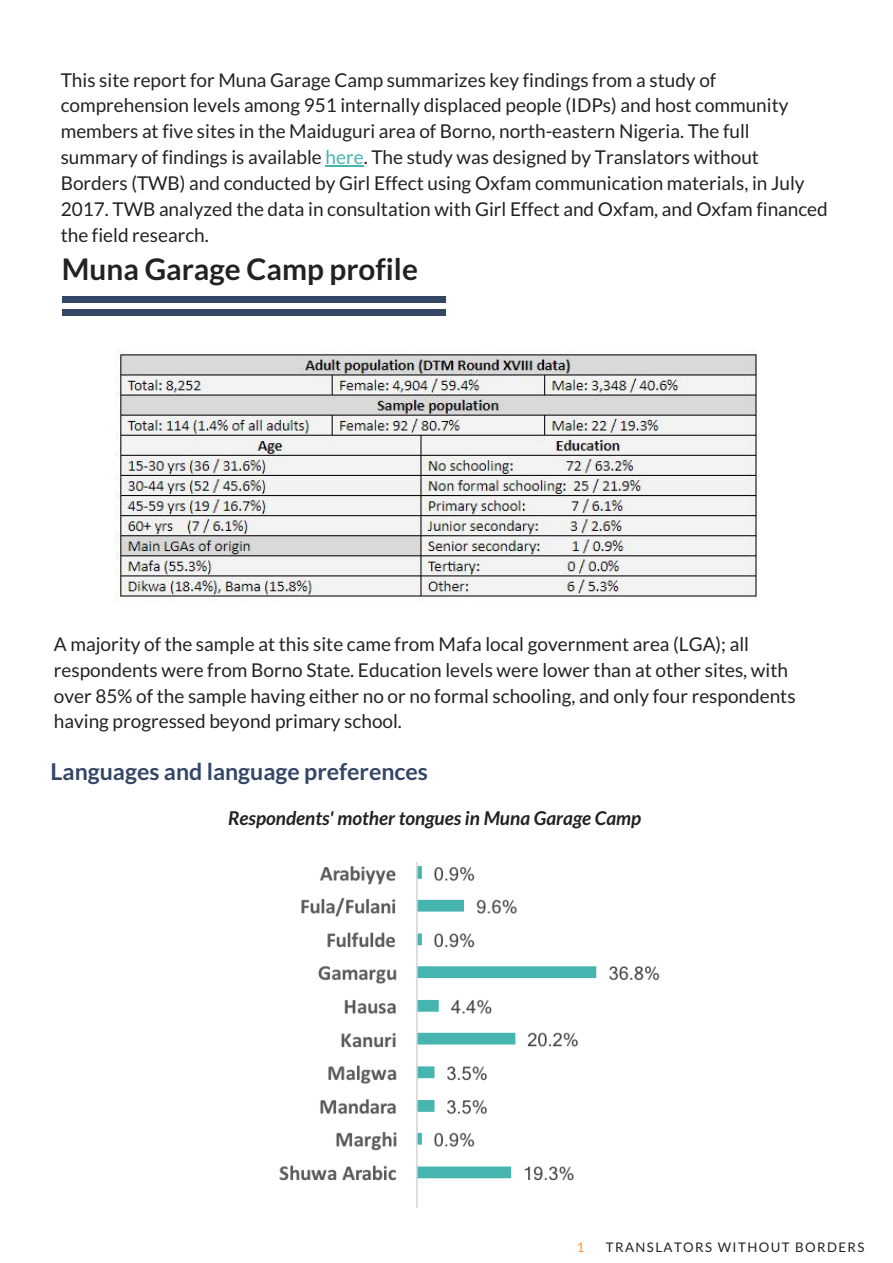
<style>
.page{position:relative;width:893px;height:1263px;background:#fff}
.page>*{position:absolute;margin:0;border:0;box-sizing:border-box;transform-origin:0 0}
.t1{font:700 29.7px "Lato";color:#222}
.t2{font:700 23.1px "Lato";color:#334666}
.t3{font:19.05px/25.8px "Lato";color:#222}
.t4{font:italic 700 19.05px "Lato";color:#222}
.t5{font:13.2px "Lato";letter-spacing:.11em;color:#222}
.t6{font:13.2px "Lato";color:#fc9237}
.s1{color:#46b5b0}
</style>
<div class="page">
<svg style="left:325px;top:165px;width:38px;height:1px"></svg>
<div style="left:62px;top:296px;width:383px;height:7px;background:#334666"></div>
<div style="left:62px;top:309px;width:383px;height:7px;background:#334666"></div>
<img style="left:116px;top:348px;width:642px;height:254px">
<img style="left:279px;top:862px;width:381px;height:345px">
<p class="t3" style="left:61px;top:66px;width:768px">This site report for Muna Garage Camp summarizes key findings from a study of comprehension levels among 951 internally displaced people (IDPs) and host community members at five sites in the Maiduguri area of Borno, north-eastern Nigeria. The full summary of findings is available <span class="s1">here</span>. The study was designed by Translators without Borders (TWB) and conducted by Girl Effect using Oxfam communication materials, in July 2017. TWB analyzed the data in consultation with Girl Effect and Oxfam, and Oxfam financed the field research.</p>
<h1 class="t1" style="left:62px;top:251px;width:357px">Muna Garage Camp profile</h1>
<p class="t3" style="left:54px;top:631px;width:743px">A majority of the sample at this site came from Mafa local government area (LGA); all respondents were from Borno State. Education levels were lower than at other sites, with over 85% of the sample having either no or no formal schooling, and only four respondents having progressed beyond primary school.</p>
<p class="t2" style="left:51px;top:757px;width:379px">Languages and language preferences</p>
<p class="t4" style="left:228px;top:806px;width:414px">Respondents' mother tongues in Muna Garage Camp</p>
<p class="t6" style="left:576px;top:1239px;width:9px">1</p>
<p class="t5" style="left:606px;top:1239px;width:260px">TRANSLATORS WITHOUT BORDERS</p>
</div>
